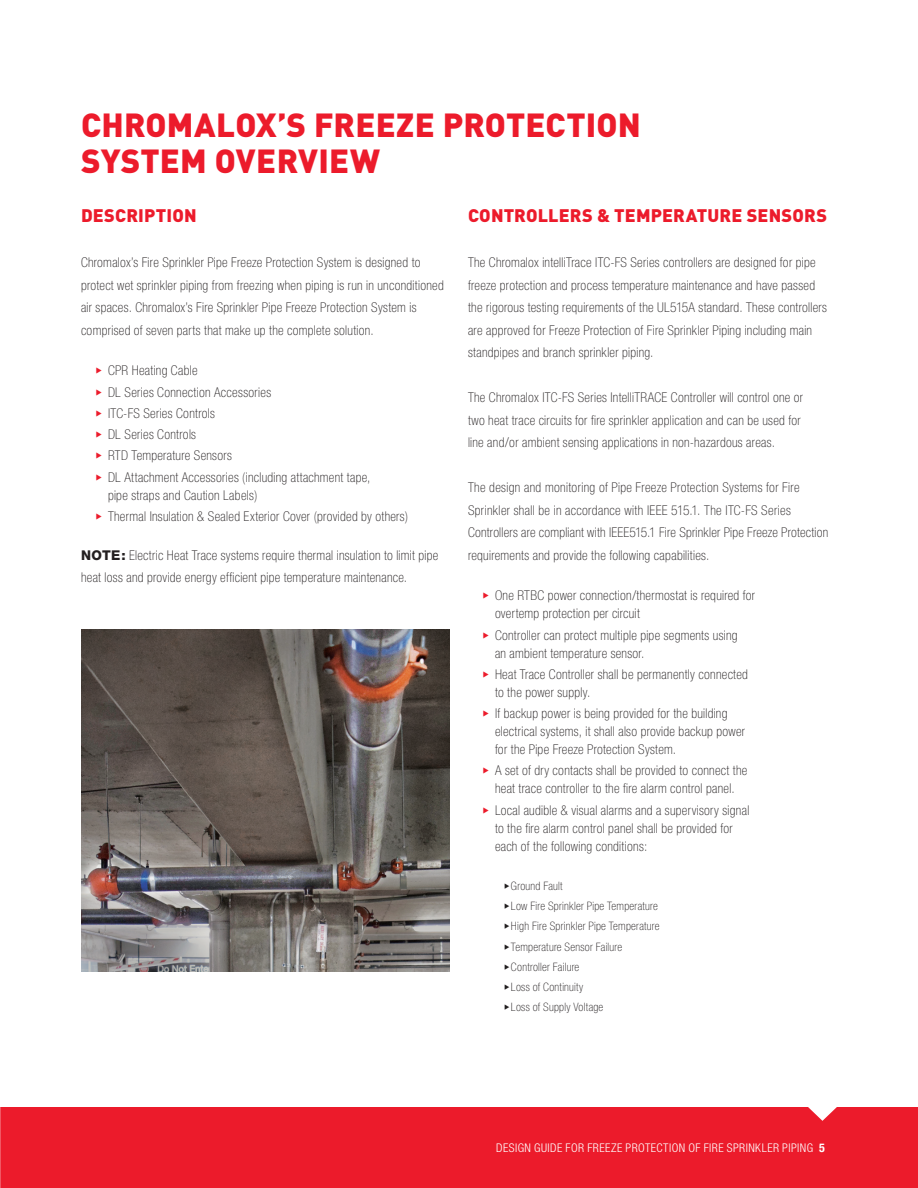
<style>
.page{position:relative;width:918px;height:1188px;background:#fff}
.page>*{position:absolute;margin:0;border:0;box-sizing:border-box;transform-origin:0 0}
.t1{font:900 33px/36px "DIN";letter-spacing:.005em;color:#ec1b2b}
.t2{font:900 18px "DIN";letter-spacing:.01em;color:#ec1b2b}
.t3{font:100 condensed 13.5px/22.5px "Helvetica Neue";letter-spacing:.025em;color:#231f20}
.t4{font:300 condensed 12px "Helvetica Neue";letter-spacing:.04em;color:#fff}
.t5{font:100 condensed 11.7px "Helvetica Neue";letter-spacing:.02em;color:#231f20}
.s1{color:#ec1b2b}
.s2{font-weight:800;font-stretch:normal}
.s3{font-weight:700}
</style>
<div class="page">
<div style="left:0;top:1107px;width:918px;height:81px;background:#ec1b2b"></div>
<img style="left:81px;top:630px;width:369px;height:342px">
<h1 class="t1" style="left:81px;top:105px;width:561px">CHROMALOX’S FREEZE PROTECTION<br>SYSTEM OVERVIEW</h1>
<h2 class="t2" style="left:81px;top:204px;width:117px">DESCRIPTION</h2>
<p class="t3" style="left:81px;top:251px;width:364px">Chromalox’s Fire Sprinkler Pipe Freeze Protection System is designed to protect wet sprinkler piping from freezing when piping is run in unconditioned air spaces. Chromalox’s Fire Sprinkler Pipe Freeze Protection System is comprised of seven parts that make up the complete solution.</p>
<p class="t3" style="left:94px;top:359px;width:105px"><span class="s1">◆</span> CPR Heating Cable</p>
<p class="t3" style="left:94px;top:381px;width:178px"><span class="s1">◆</span> DL Series Connection Accessories</p>
<p class="t3" style="left:94px;top:402px;width:122px"><span class="s1">◆</span> ITC-FS Series Controls</p>
<p class="t3" style="left:94px;top:423px;width:103px"><span class="s1">◆</span> DL Series Controls</p>
<p class="t3" style="left:94px;top:444px;width:139px"><span class="s1">◆</span> RTD Temperature Sensors</p>
<p class="t3" style="left:108px;top:468px;width:264px;line-height:18px;text-indent:-14px"><span class="s1">◆</span> DL Attachment Accessories (including attachment tape, pipe straps and Caution Labels)</p>
<p class="t3" style="left:94px;top:505px;width:315px"><span class="s1">◆</span> Thermal Insulation &amp; Sealed Exterior Cover (provided by others)</p>
<p class="t3" style="left:81px;top:544px;width:359px"><span class="s2">NOTE:</span> Electric Heat Trace systems require thermal insulation to limit pipe heat loss and provide energy efficient pipe temperature maintenance.</p>
<h2 class="t2" style="left:468px;top:204px;width:361px">CONTROLLERS &amp; TEMPERATURE SENSORS</h2>
<p class="t3" style="left:468px;top:251px;width:361px">The Chromalox intelliTrace ITC-FS Series controllers are designed for pipe freeze protection and process temperature maintenance and have passed the rigorous testing requirements of the UL515A standard. These controllers are approved for Freeze Protection of Fire Sprinkler Piping including main standpipes and branch sprinkler piping.</p>
<p class="t3" style="left:468px;top:386px;width:337px">The Chromalox ITC-FS Series IntelliTRACE Controller will control one or two heat trace circuits for fire sprinkler application and can be used for line and/or ambient sensing applications in non-hazardous areas.</p>
<p class="t3" style="left:468px;top:476px;width:362px">The design and monitoring of Pipe Freeze Protection Systems for Fire Sprinkler shall be in accordance with IEEE 515.1. The ITC-FS Series Controllers are compliant with IEEE515.1 Fire Sprinkler Pipe Freeze Protection requirements and provide the following capabilities.</p>
<p class="t3" style="left:495px;top:587px;width:262px;line-height:18px;text-indent:-14px"><span class="s1">◆</span> One RTBC power connection/thermostat is required for overtemp protection per circuit</p>
<p class="t3" style="left:495px;top:626px;width:244px;line-height:18px;text-indent:-14px"><span class="s1">◆</span> Controller can protect multiple pipe segments using an ambient temperature sensor.</p>
<p class="t3" style="left:495px;top:665px;width:254px;line-height:18px;text-indent:-14px"><span class="s1">◆</span> Heat Trace Controller shall be permanently connected to the power supply.</p>
<p class="t3" style="left:495px;top:704px;width:252px;line-height:18px;text-indent:-14px"><span class="s1">◆</span> If backup power is being provided for the building electrical systems, it shall also provide backup power for the Pipe Freeze Protection System.</p>
<p class="t3" style="left:482px;top:761px;width:267px;line-height:18px;text-align:center"><span class="s1">◆</span> A set of dry contacts shall be provided to connect the heat trace controller to the fire alarm control panel.</p>
<p class="t3" style="left:495px;top:801px;width:256px;line-height:18px;text-indent:-14px"><span class="s1">◆</span> Local audible &amp; visual alarms and a supervisory signal to the fire alarm control panel shall be provided for each of the following conditions:</p>
<p class="t5" style="left:503px;top:879px;width:61px">◆Ground Fault</p>
<p class="t5" style="left:503px;top:899px;width:156px">◆Low Fire Sprinkler Pipe Temperature</p>
<p class="t5" style="left:503px;top:920px;width:158px">◆High Fire Sprinkler Pipe Temperature</p>
<p class="t5" style="left:503px;top:940px;width:121px">◆Temperature Sensor Failure</p>
<p class="t5" style="left:503px;top:960px;width:78px">◆Controller Failure</p>
<p class="t5" style="left:503px;top:980px;width:82px">◆Loss of Continuity</p>
<p class="t5" style="left:503px;top:1001px;width:102px">◆Loss of Supply Voltage</p>
<p class="t4" style="left:496px;top:1141px;width:330px">DESIGN GUIDE FOR FREEZE PROTECTION OF FIRE SPRINKLER PIPING <span class="s3">5</span></p>
</div>
